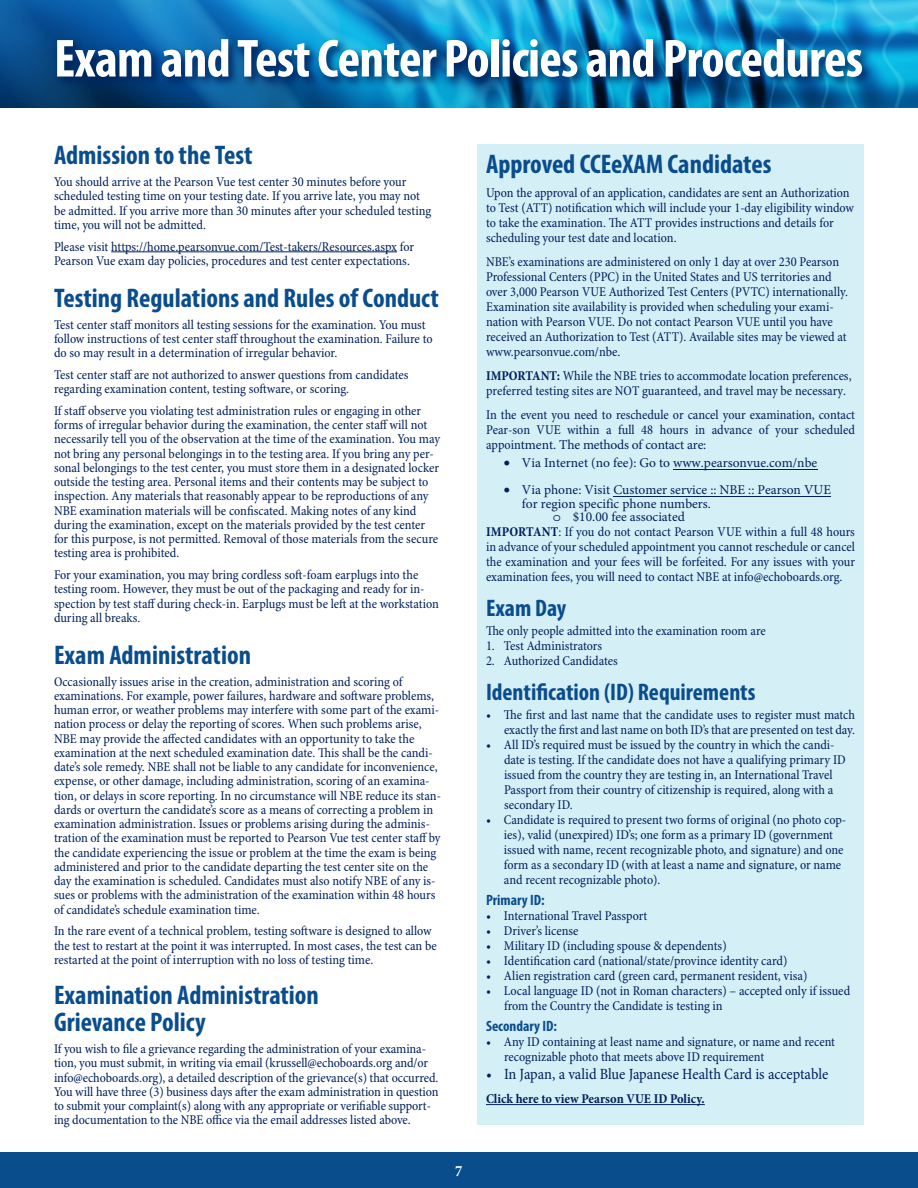
<style>
.page{position:relative;width:918px;height:1188px;background:#fff}
.page>*{position:absolute;margin:0;border:0;box-sizing:border-box;transform-origin:0 0}
.Section_Head{font:700 condensed 54px "Myriad Pro";letter-spacing:-.015em;color:#fff}
.Sub_1{font:700 condensed 27px/27px "Myriad Pro";color:#0a4d8d}
.Body_text{font:700 condensed 27px "Myriad Pro";color:#0a4d8d}
.Sub_2{font:700 condensed 24px "Myriad Pro";color:#0a4d8d}
.Hang{font:condensed 15.75px "Minion Pro";letter-spacing:-.005em;color:#00205b}
.t1{font:700 condensed 15.75px "Minion Pro";color:#fff}
.Sub_3{font:700 condensed 15px "Myriad Pro";color:#0a4d8d}
.Body_text-2{font:condensed 13.5px/14.2px "Minion Pro";letter-spacing:-.005em;color:#00205b}
.Hang-2{font:condensed 13.5px/15px "Minion Pro";letter-spacing:-.005em;color:#00205b}
.Body_text-3{font:13.5px "Minion Pro";color:#00205b}
.Body_text-4{font:700 condensed 13.5px "Minion Pro";color:#00205b}
.s1{font-weight:700}
.s2{font-stretch:normal}
.s3{font-family:"Courier Std"}
</style>
<div class="page">
<div style="left:0;top:1152px;width:918px;height:36px;background:#0a4d8d"></div>
<img style="left:0;top:0;width:918px;height:108px">
<svg style="left:53px;top:36px;width:821px;height:54px;background:#065c96"></svg>
<div style="left:477px;top:144px;width:387px;height:981px;background:#d5eff7"></div>
<hr style="left:111px;top:252px;width:286px;height:1px;background:#00205b">
<hr style="left:486px;top:1104px;width:219px;height:1px;background:#00205b">
<hr style="left:673px;top:469px;width:144px;height:1px;background:#00205b">
<hr style="left:613px;top:496px;width:218px;height:1px;background:#00205b">
<p class="Section_Head" style="left:54px;top:25px;width:811px">Exam and Test Center Policies and Procedures</p>
<p class="Sub_1" style="left:54px;top:141px;width:200px">Admission to the Test</p>
<p class="Body_text-2" style="left:54px;top:175px;width:379px">You should arrive at the Pearson Vue test center 30 minutes before your scheduled testing time on your testing date. If you arrive late, you may not be admitted. If you arrive more than 30 minutes after your scheduled testing time, you will not be admitted.</p>
<p class="Body_text-2" style="left:54px;top:240px;width:362px">Please visit https://home.pearsonvue.com/Test-takers/Resources.aspx for<br>Pearson Vue exam day policies, procedures and test center expectations.</p>
<p class="Sub_1" style="left:54px;top:284px;width:386px">Testing Regulations and Rules of Conduct</p>
<p class="Body_text-2" style="left:54px;top:318px;width:380px">Test center staff monitors all testing sessions for the examination. You must follow instructions of test center staff throughout the examination. Failure to do so may result in a determination of irregular behavior.</p>
<p class="Body_text-2" style="left:54px;top:368px;width:356px">Test center staff are not authorized to answer questions from candidates regarding examination content, testing software, or scoring.</p>
<p class="Body_text-2" style="left:54px;top:404px;width:388px">If staff observe you violating test administration rules or engaging in other forms of irregular behavior during the examination, the center staff will not necessarily tell you of the observation at the time of the examination. You may not bring any personal belongings in to the testing area. If you bring any per&shy;sonal belongings to the test center, you must store them in a designated locker outside the testing area. Personal items and their contents may be subject to inspection. Any materials that reasonably appear to be reproductions of any NBE examination materials will be confiscated. Making notes of any kind during the examination, except on the materials provided by the test center for this purpose, is not permitted. Removal of those materials from the secure testing area is prohibited.</p>
<p class="Body_text-2" style="left:54px;top:568px;width:386px">For your examination, you may bring cordless soft-foam earplugs into the testing room. However, they must be out of the packaging and ready for in&shy;spection by test staff during check-in. Earplugs must be left at the workstation during all breaks.</p>
<p class="Sub_1" style="left:54px;top:641px;width:199px">Exam Administration</p>
<p class="Body_text-2" style="left:54px;top:675px;width:389px">Occasionally issues arise in the creation, administration and scoring of examinations. For example, power failures, hardware and software problems, human error, or weather problems may interfere with some part of the exami&shy;nation process or delay the reporting of scores. When such problems arise, NBE may provide the affected candidates with an opportunity to take the examination at the next scheduled examination date. This shall be the candi&shy;date’s sole remedy. NBE shall not be liable to any candidate for inconvenience, expense, or other damage, including administration, scoring of an examina&shy;tion, or delays in score reporting. In no circumstance will NBE reduce its stan&shy;dards or overturn the candidate’s score as a means of correcting a problem in examination administration. Issues or problems arising during the adminis&shy;tration of the examination must be reported to Pearson Vue test center staff by the candidate experiencing the issue or problem at the time the exam is being administered and prior to the candidate departing the test center site on the day the examination is scheduled. Candidates must also notify NBE of any is&shy;sues or problems with the administration of the examination within 48 hours of candidate’s schedule examination time.</p>
<p class="Body_text-2" style="left:54px;top:924px;width:384px">In the rare event of a technical problem, testing software is designed to allow the test to restart at the point it was interrupted. In most cases, the test can be restarted at the point of interruption with no loss of testing time.</p>
<p class="Sub_1" style="left:54px;top:981px;width:266px">Examination Administration<br>Grievance Policy</p>
<p class="Body_text-2" style="left:54px;top:1042px;width:386px">If you wish to file a grievance regarding the administration of your examina&shy;tion, you must submit, in writing via email (krussell@echoboards.org and/or info@echoboards.org), a detailed description of the grievance(s) that occurred.<br>You will have three (3) business days after the exam administration in question to submit your complaint(s) along with any appropriate or verifiable support&shy;ing documentation to the NBE office via the email addresses listed above.</p>
<p class="t1" style="left:455px;top:1160px;width:9px">7</p>
<p class="Body_text" style="left:486px;top:147px;width:287px">Approved CCEeXAM Candidates</p>
<p class="Body_text-2" style="left:486px;top:186px;width:370px;line-height:15px">Upon the approval of an application, candidates are sent an Authorization to Test (ATT) notification which will include your 1-day eligibility window to take the examination. The ATT provides instructions and details for scheduling your test date and location.</p>
<p class="Body_text-2" style="left:486px;top:255px;width:363px;line-height:15px">NBE’s examinations are administered on only 1 day at over 230 Pearson Professional Centers (PPC) in the United States and US territories and over 3,000 Pearson VUE Authorized Test Centers (PVTC) internationally.<br>Examination site availability is provided when scheduling your exami&shy;nation with Pearson VUE. Do not contact Pearson VUE until you have received an Authorization to Test (ATT). Available sites may be viewed at www.pearsonvue.com/nbe.</p>
<p class="Body_text-2" style="left:486px;top:369px;width:367px;line-height:14.7px"><span class="s1">IMPORTANT:</span> While the NBE tries to accommodate location preferences, preferred testing sites are NOT guaranteed, and travel may be necessary.</p>
<p class="Body_text-2" style="left:486px;top:408px;width:370px;line-height:15px;text-align:justify">In the event you need to reschedule or cancel your examination, contact Pear-son VUE within a full 48 hours in advance of your scheduled appoin<span class="s2">tment. The methods of contact are:</span></p>
<p class="Body_text-3" style="left:504px;top:454px;width:315px">• Via Internet (no fee): Go to www.pearsonvue.com/nbe</p>
<p class="Body_text-3" style="left:504px;top:481px;width:329px">• Via phone: Visit Customer service :: NBE :: Pearson VUE</p>
<p class="Body_text-3" style="left:522px;top:494px;width:191px">for region specific phone numbers.</p>
<p class="Body_text-3" style="left:553px;top:508px;width:133px"><span class="s3">o</span> $10.00 fee associated</p>
<p class="Body_text-2" style="left:486px;top:525px;width:371px;line-height:15px;text-align:justify"><span class="s1">IMPORTANT</span>: If you do not contact Pearson VUE within a full 48 hours in advance of your scheduled appointment you cannot reschedule or cancel the examination and your fees will be forfeited. For any issues with your examination fees, you will need to contact NBE at info@echoboards.org.</p>
<p class="Sub_2" style="left:486px;top:593px;width:82px">Exam Day</p>
<p class="Body_text-2" style="left:486px;top:624px;width:281px">The only people admitted into the examination room are</p>
<p class="Hang-2" style="left:486px;top:639px;width:118px">1. Test Administrators</p>
<p class="Hang-2" style="left:486px;top:654px;width:133px">2. Authorized Candidates</p>
<p class="Sub_2" style="left:486px;top:677px;width:271px">Identification (ID) Requirements</p>
<p class="Hang-2" style="left:486px;top:708px;width:371px;text-align:right">• The first and last name that the candidate uses to register must match exactly the first and last name on both ID’s that are presented on test day.</p>
<p class="Hang-2" style="left:504px;top:738px;width:343px;text-indent:-18px">• All ID’s required must be issued by the country in which the candi&shy;date is testing. If the candidate does not have a qualifying primary ID issued from the country they are testing in, an International Travel Passport from their country of citizenship is required, along with a secondary ID.</p>
<p class="Hang-2" style="left:504px;top:813px;width:344px;text-indent:-18px">• Candidate is required to present two forms of original (no photo cop&shy;ies), valid (unexpired) ID’s; one form as a primary ID (government issued with name, recent recognizable photo, and signature) and one form as a secondary ID (with at least a name and signature, or name and recent recognizable photo).</p>
<p class="Sub_3" style="left:486px;top:891px;width:60px">Primary ID:</p>
<p class="Hang-2" style="left:486px;top:909px;width:163px">• International Travel Passport</p>
<p class="Hang-2" style="left:486px;top:924px;width:94px">• Driver’s license</p>
<p class="Hang-2" style="left:486px;top:939px;width:242px">• Military ID (including spouse &amp; dependents)</p>
<p class="Hang-2" style="left:486px;top:954px;width:303px">• Identification card (national/state/province identity card)</p>
<p class="Hang-2" style="left:486px;top:969px;width:323px">• Alien registration card (green card, permanent resident, visa)</p>
<p class="Hang-2" style="left:504px;top:984px;width:348px;text-indent:-18px">• Local language ID (not in Roman characters) – accepted only if issued from the Country the Candidate is testing in</p>
<p class="Sub_3" style="left:486px;top:1017px;width:73px">Secondary ID:</p>
<p class="Hang-2" style="left:504px;top:1035px;width:333px;text-indent:-18px">• Any ID containing at least name and signature, or name and recent recognizable photo that meets above ID requirement</p>
<p class="Hang" style="left:486px;top:1065px;width:344px">• In Japan, a valid Blue Japanese Health Card is acceptable</p>
<p class="Body_text-4" style="left:486px;top:1090px;width:220px">Click here to view Pearson VUE ID Policy.</p>
</div>
